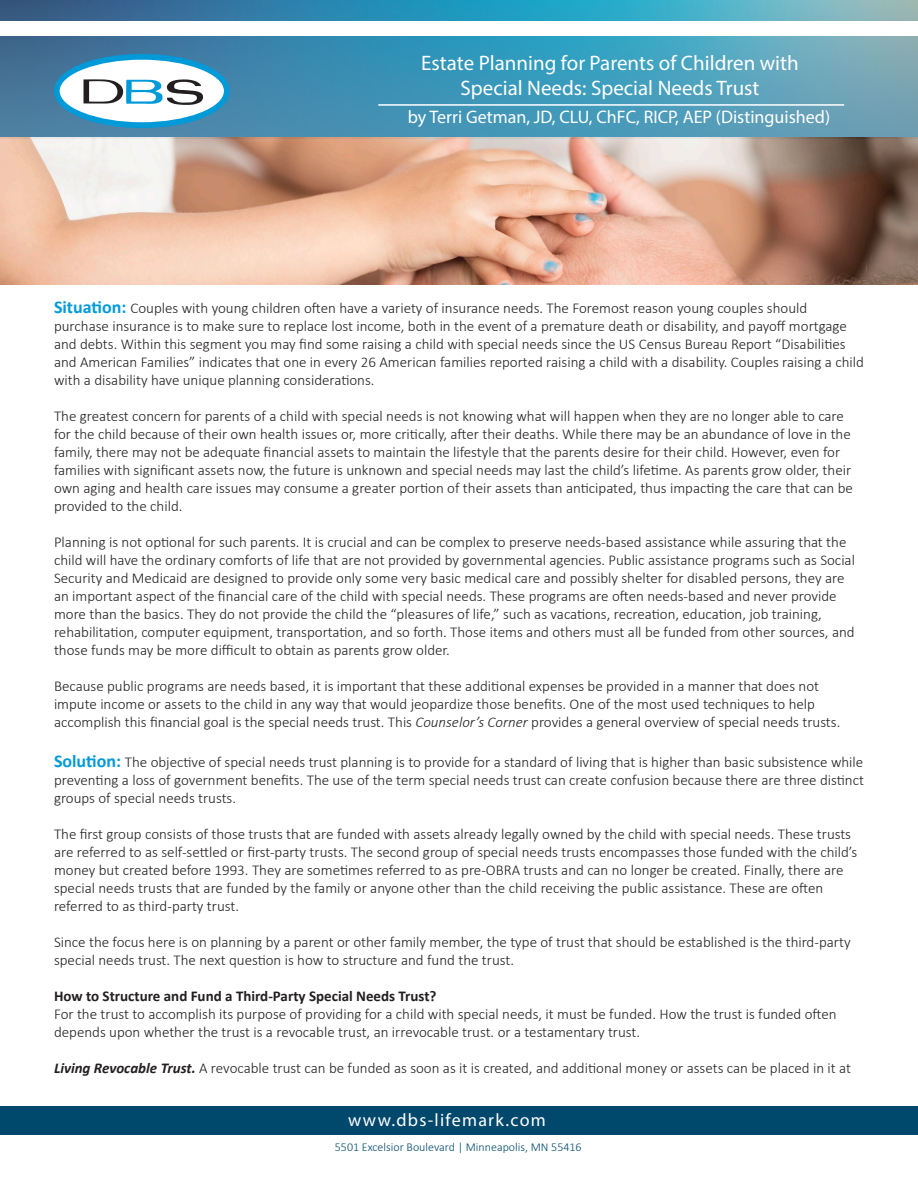
<style>
.page{position:relative;width:918px;height:1188px;background:#fff}
.page>*{position:absolute;margin:0;border:0;box-sizing:border-box;transform-origin:0 0}
.t1{font:21px/25.2px "Myriad Pro";color:#fff;text-align:center}
.t2{font:18.15px "Myriad Pro";color:#fff}
.t3{font:18px "Myriad Pro";letter-spacing:.07em;color:#fff}
.t4{font:300 15px/18px "Calibri";color:#231f20}
.t5{font:700 15px "Calibri";color:#231f20}
.t6{font:300 12px "Calibri";color:#00496c}
.s1{font-weight:700;font-size:18px;color:#009ad9}
.s2{font-style:italic}
.s3{font-weight:700;font-style:italic}
</style>
<div class="page">
<img style="left:0;top:0;width:918px;height:138px">
<hr style="left:378px;top:104px;width:466px;height:2px;background:#fff">
<div style="left:0;top:21px;width:918px;height:15px;background:#fff"></div>
<div style="left:0;top:1106px;width:918px;height:28px;background:#00496c"></div>
<img style="left:0;top:138px;width:918px;height:147px">
<svg style="left:54px;top:54px;width:176px;height:74px"></svg>
<div style="left:0;top:1107px;width:918px;height:28px;background:#00496c"></div>
<p class="t1" style="left:421px;top:50px;width:379px">Estate Planning for Parents of Children with<br>Special Needs: Special Needs Trust</p>
<p class="t2" style="left:408px;top:106px;width:424px">by Terri Getman, JD, CLU, ChFC, RICP, AEP (Distinguished)</p>
<p class="t4" style="left:54px;top:299px;width:811px"><span class="s1">Situation:</span> Couples with young children often have a variety of insurance needs. The Foremost reason young couples should purchase insurance is to make sure to replace lost income, both in the event of a premature death or disability, and payoff mortgage and debts. Within this segment you may find some raising a child with special needs since the US Census Bureau Report “Disabilities and American Families” indicates that one in every 26 American families reported raising a child with a disability. Couples raising a child with a disability have unique planning considerations.</p>
<p class="t4" style="left:54px;top:407px;width:801px">The greatest concern for parents of a child with special needs is not knowing what will happen when they are no longer able to care for the child because of their own health issues or, more critically, after their deaths. While there may be an abundance of love in the family, there may not be adequate financial assets to maintain the lifestyle that the parents desire for their child. However, even for families with significant assets now, the future is unknown and special needs may last the child’s lifetime. As parents grow older, their own aging and health care issues may consume a greater portion of their assets than anticipated, thus impacting the care that can be provided to the child.</p>
<p class="t4" style="left:54px;top:533px;width:803px">Planning is not optional for such parents. It is crucial and can be complex to preserve needs-based assistance while assuring that the child will have the ordinary comforts of life that are not provided by governmental agencies. Public assistance programs such as Social Security and Medicaid are designed to provide only some very basic medical care and possibly shelter for disabled persons, they are an important aspect of the financial care of the child with special needs. These programs are often needs-based and never provide more than the basics. They do not provide the child the “pleasures of life,” such as vacations, recreation, education, job training, rehabilitation, computer equipment, transportation, and so forth. Those items and others must all be funded from other sources, and those funds may be more difficult to obtain as parents grow older.</p>
<p class="t4" style="left:54px;top:677px;width:788px">Because public programs are needs based, it is important that these additional expenses be provided in a manner that does not impute income or assets to the child in any way that would jeopardize those benefits. One of the most used techniques to help accomplish this financial goal is the special needs trust. This <span class="s2">Counselor’s Corner</span> provides a general overview of special needs trusts.</p>
<p class="t4" style="left:54px;top:753px;width:812px;text-align:justify"><span class="s1">Solution:</span> The objective of special needs trust planning is to provide for a standard of living that is higher than basic subsistence while preventing a loss of government benefits. The use of the term special needs trust can create confusion because there are three distinct groups of special needs trusts.</p>
<p class="t4" style="left:54px;top:825px;width:805px">The first group consists of those trusts that are funded with assets already legally owned by the child with special needs. These trusts are referred to as self-settled or first-party trusts. The second group of special needs trusts encompasses those funded with the child’s money but created before 1993. They are sometimes referred to as pre-OBRA trusts and can no longer be created. Finally, there are special needs trusts that are funded by the family or anyone other than the child receiving the public assistance. These are often referred to as third-party trust.</p>
<p class="t4" style="left:54px;top:933px;width:798px">Since the focus here is on planning by a parent or other family member, the type of trust that should be established is the third-party special needs trust. The next question is how to structure and fund the trust.</p>
<p class="t5" style="left:54px;top:985px;width:384px">How to Structure and Fund a Third-Party Special Needs Trust?</p>
<p class="t4" style="left:54px;top:1005px;width:784px">For the trust to accomplish its purpose of providing for a child with special needs, it must be funded. How the trust is funded often depends upon whether the trust is a revocable trust, an irrevocable trust. or a testamentary trust.</p>
<p class="t4" style="left:54px;top:1059px;width:799px"><span class="s3">Living Revocable Trust.</span> A revocable trust can be funded as soon as it is created, and additional money or assets can be placed in it at</p>
<p class="t3" style="left:348px;top:1109px;width:199px">www.dbs-lifemark.com</p>
<p class="t6" style="left:335px;top:1140px;width:248px">5501 Excelsior Boulevard | Minneapolis, MN 55416</p>
</div>
